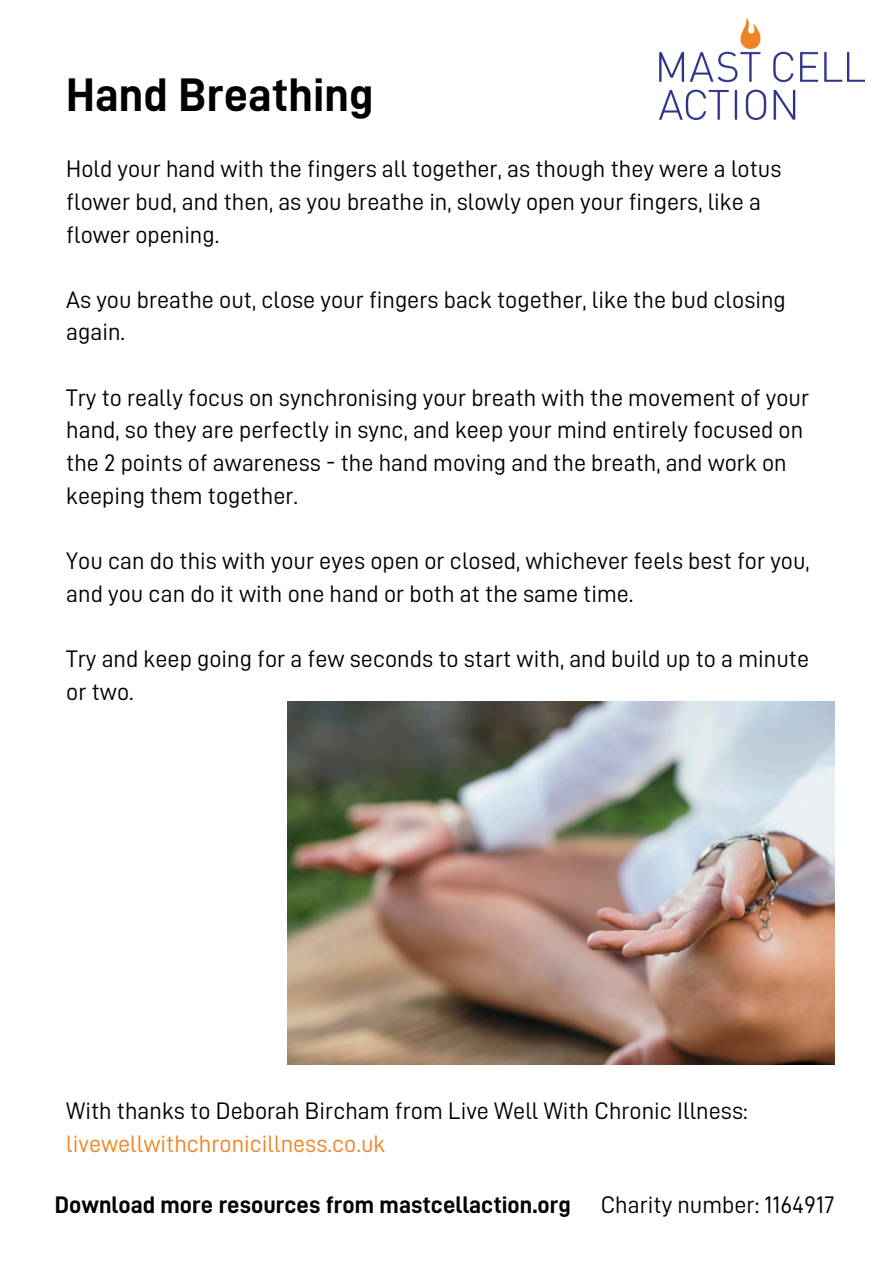
<style>
.page{position:relative;width:894px;height:1264px;background:#fff}
.page>*{position:absolute;margin:0;border:0;box-sizing:border-box;transform-origin:0 0}
.t1{font:47.25px "D DIN Bold";color:#000}
.t2{font:24px/32.7px "D DIN";color:#000}
.t3{font:24px "D DIN Bold";color:#000}
.s1{color:#f08322}
</style>
<div class="page">
<img style="left:659px;top:18px;width:204px;height:102px">
<img style="left:287px;top:701px;width:547px;height:363px">
<p class="t1" style="left:66px;top:72px;width:308px">Hand Breathing</p>
<p class="t2" style="left:66px;top:153px;width:716px">Hold your hand with the fingers all together, as though they were a lotus flower bud, and then, as you breathe in, slowly open your fingers, like a flower opening.</p>
<p class="t2" style="left:66px;top:283px;width:720px">As you breathe out, close your fingers back together, like the bud closing again.</p>
<p class="t2" style="left:66px;top:381px;width:744px">Try to really focus on synchronising your breath with the movement of your hand, so they are perfectly in sync, and keep your mind entirely focused on the 2 points of awareness - the hand moving and the breath, and work on keeping them together.</p>
<p class="t2" style="left:66px;top:544px;width:744px">You can do this with your eyes open or closed, whichever feels best for you, and you can do it with one hand or both at the same time.</p>
<p class="t2" style="left:66px;top:642px;width:744px">Try and keep going for a few seconds to start with, and build up to a minute or two.</p>
<p class="t2" style="left:66px;top:1094px;width:682px">With thanks to Deborah Bircham from Live Well With Chronic Illness: <span class="s1">livewellwithchronicillness.co.uk</span></p>
<p class="t3" style="left:55px;top:1192px;width:517px">Download more resources from mastcellaction.org</p>
<h2 class="t2" style="left:600px;top:1188px;width:235px">Charity number: 1164917</h2>
</div>
